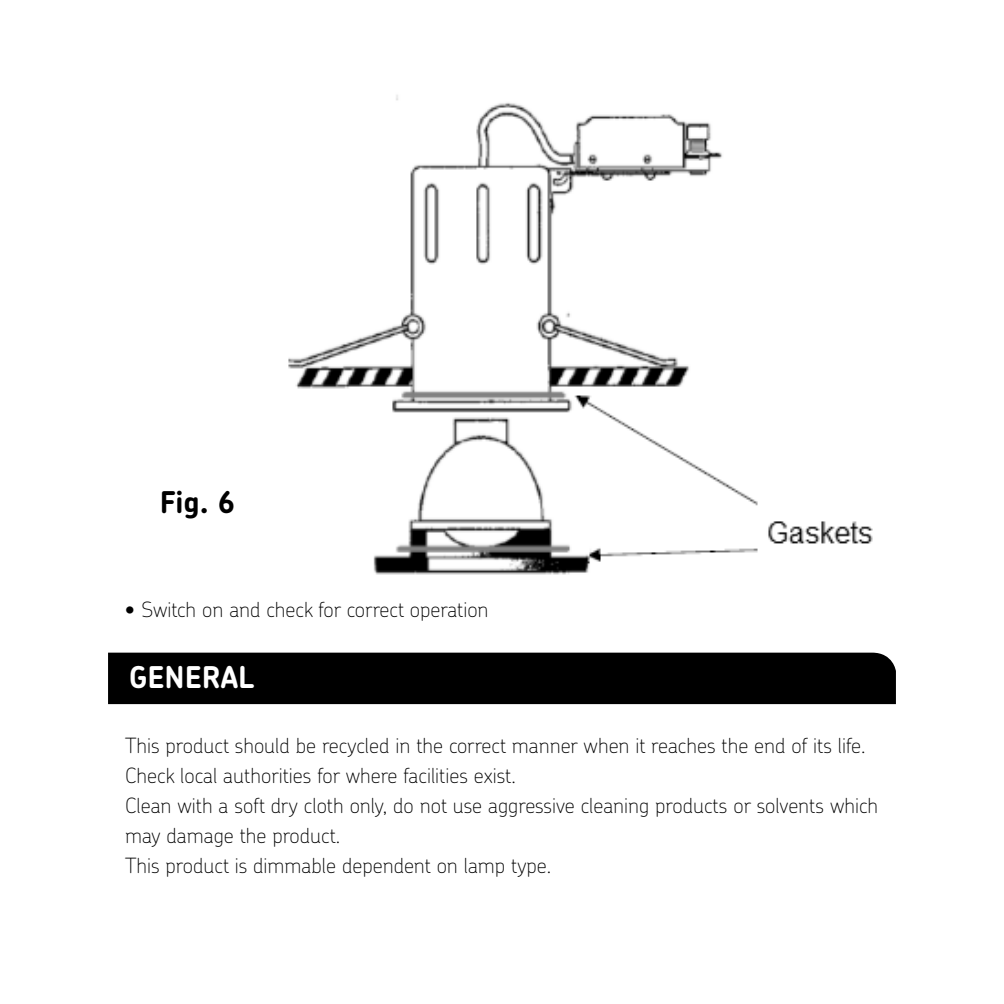
<style>
.page{position:relative;width:1004px;height:1004px;background:#fff}
.page>*{position:absolute;margin:0;border:0;box-sizing:border-box;transform-origin:0 0}
.t1{font:700 30px "Chevin Pro";color:#fff}
.t2{font:700 30px "Chevin Pro";color:#000}
.t3{font:100 21px/30px "Chevin Pro";color:#000}
</style>
<div class="page">
<div style="left:108px;top:652px;width:787px;height:52px;background:#000"></div>
<img style="left:288px;top:95px;width:585px;height:480px">
<p class="t2" style="left:160px;top:482px;width:77px">Fig. 6</p>
<p class="t3" style="left:125px;top:593px;width:365px">• Switch on and check for correct operation</p>
<p class="t1" style="left:129px;top:657px;width:127px">GENERAL</p>
<p class="t3" style="left:125px;top:729px;width:742px">This product should be recycled in the correct manner when it reaches the end of its life.<br>Check local authorities for where facilities exist.</p>
<p class="t3" style="left:125px;top:789px;width:754px">Clean with a soft dry cloth only, do not use aggressive cleaning products or solvents which may damage the product.</p>
<p class="t3" style="left:125px;top:849px;width:427px">This product is dimmable dependent on lamp type.</p>
</div>
